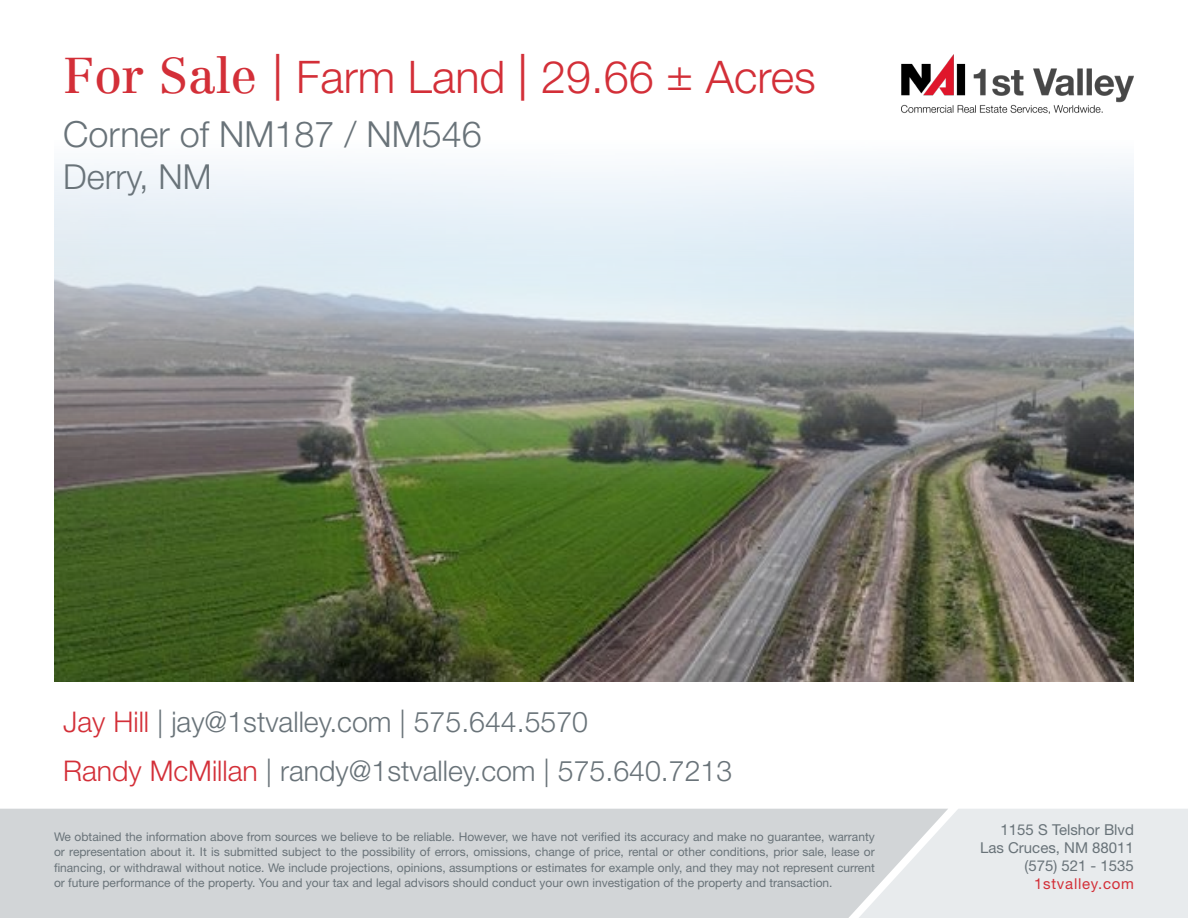
<style>
.page{position:relative;width:1188px;height:918px;background:#fff}
.page>*{position:absolute;margin:0;border:0;box-sizing:border-box;transform-origin:0 0}
.t1{font:300 45px "Helvetica Neue LT Std";color:#d32f38}
.t2{font:300 36px "Helvetica Neue LT Std";color:#697379}
.t3{font:300 34.5px "Helvetica Neue LT Std";color:#697379}
.t4{font:300 28.5px "Helvetica Neue LT Std";color:#697379}
.t5{font:15px "Helvetica Neue LT Std";color:#697379}
.t6{font:15px "Helvetica Neue LT Std";letter-spacing:.05em;color:#d32f38}
.t7{font:12px/15.5px "Helvetica Neue LT Std";color:#697379;text-align:justify}
.s1{font-family:"Centennial LT Std";font-weight:400;font-size:49.5px}
.s2{font-family:"Centennial LT Std";font-weight:400;font-size:46.8px}
.s3{color:#d32f38}
</style>
<div class="page">
<div style="left:948px;top:809px;width:240px;height:109px;background:#e8ebed"></div>
<div style="left:0;top:809px;width:948px;height:109px;background:#d2d5d7"></div>
<img style="left:55px;top:487px;width:1078px;height:194px">
<svg style="left:54px;top:63px;width:1080px;height:424px"></svg>
<img style="left:902px;top:54px;width:232px;height:59px">
<p class="t1" style="left:63px;top:49px;width:754px"><span class="s1">For Sale</span> <span class="s2">|</span> Farm Land <span class="s2">|</span> 29.66 ± Acres</p>
<p class="t2" style="left:63px;top:112px;width:420px">Corner of NM187 / NM546</p>
<p class="t3" style="left:63px;top:155px;width:150px">Derry, NM</p>
<p class="t4" style="left:63px;top:705px;width:526px"><span class="s3">Jay Hill</span> | jay@1stvalley.com | 575.644.5570</p>
<p class="t4" style="left:63px;top:753px;width:671px"><span class="s3">Randy McMillan</span> | randy@1stvalley.com | 575.640.7213</p>
<p class="t7" style="left:54px;top:829px;width:822px">We obtained the information above from sources we believe to be reliable. However, we have not verified its accuracy and make no guarantee, warranty or representation about it. It is submitted subject to the possibility of errors, omissions, change of price, rental or other conditions, prior sale, lease or financing, or withdrawal without notice. We include projections, opinions, assumptions or estimates for example only, and they may not represent current or future performance of the property. You and your tax and legal advisors should conduct your own investigation of the property and transaction.</p>
<p class="t5" style="left:1001px;top:821px;width:135px">1155 S Telshor Blvd</p>
<p class="t5" style="left:980px;top:839px;width:155px">Las Cruces, NM 88011</p>
<p class="t5" style="left:1024px;top:857px;width:111px">(575) 521 - 1535</p>
<p class="t6" style="left:1034px;top:875px;width:101px">1stvalley.com</p>
</div>
